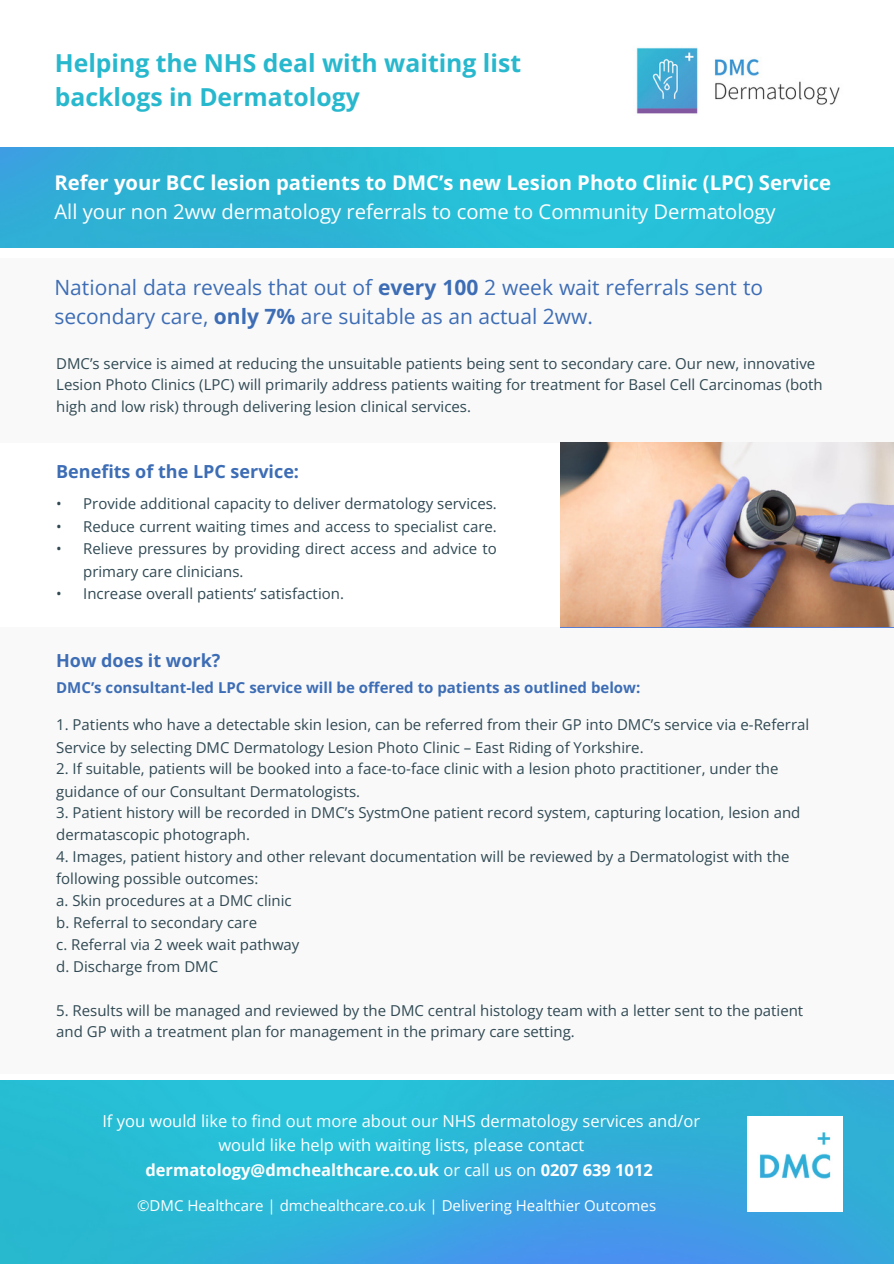
<style>
.page{position:relative;width:894px;height:1264px;background:#fff}
.page>*{position:absolute;margin:0;border:0;box-sizing:border-box;transform-origin:0 0}
.t1{font:700 24.75px/33.8px "Open Sans";color:#28b8ce}
.t2{font:21px/28.2px "Open Sans";color:#3d6db5}
.t3{font:700 20.25px/29.2px "Open Sans";color:#fff}
.t4{font:700 18px "Open Sans";color:#3d6db5}
.t5{font:16.5px/24.8px "Open Sans";color:#fff;text-align:center}
.t6{font:15px/22.5px "Open Sans";color:#304953;text-align:justify}
.t7{font:700 15px "Open Sans";color:#3d6db5}
.t8{font:15px "Open Sans";color:#fff}
.s1{font-weight:400}
.s2{font-weight:700}
</style>
<div class="page">
<div style="left:0;top:258px;width:893px;height:184px;background:#f9f9f9"></div>
<div style="left:0;top:627px;width:893px;height:445px;background:#f9f9f9"></div>
<img style="left:560px;top:442px;width:333px;height:184px">
<img style="left:0;top:1080px;width:893px;height:183px">
<img style="left:747px;top:1116px;width:94px;height:94px">
<img style="left:0;top:147px;width:893px;height:100px">
<img style="left:636px;top:47px;width:204px;height:67px">
<p class="t1" style="left:55px;top:46px;width:467px">Helping the NHS deal with waiting list backlogs in Dermatology</p>
<p class="t3" style="left:54px;top:167px;width:778px">Refer your BCC lesion patients to DMC’s new Lesion Photo Clinic (LPC) Service<br><span class="s1">All your non 2ww dermatology referrals to come to Community Dermatology</span></p>
<p class="t2" style="left:54px;top:273px;width:710px">National data reveals that out of <span class="s2">every 100</span> 2 week wait referrals sent to secondary care, <span class="s2">only 7%</span> are suitable as an actual 2ww.</p>
<p class="t6" style="left:56px;top:352px;width:768px;line-height:21.3px;text-align:left">DMC’s service is aimed at reducing the unsuitable patients being sent to secondary care. Our new, innovative<br>Lesion Photo Clinics (LPC) will primarily address patients waiting for treatment for Basel Cell Carcinomas (both high and low risk) through delivering lesion clinical services.</p>
<h2 class="t4" style="left:56px;top:459px;width:244px">Benefits of the LPC service:</h2>
<h2 class="t6" style="left:56px;top:492px;width:7px">• • •</h2>
<h3 class="t6" style="left:83px;top:492px;width:415px">Provide additional capacity to deliver dermatology services.<br>Reduce current waiting times and access to specialist care.<br>Relieve pressures by providing direct access and advice to primary care clinicians.</h3>
<p class="t6" style="left:83px;top:582px;width:262px">Increase overall patients’ satisfaction.</p>
<p class="t6" style="left:56px;top:582px;width:7px">•</p>
<p class="t4" style="left:56px;top:647px;width:166px">How does it work?</p>
<p class="t7" style="left:56px;top:677px;width:585px">DMC’s consultant-led LPC service will be offered to patients as outlined below:</p>
<p class="t6" style="left:56px;top:713px;width:754px">1. Patients who have a detectable skin lesion, can be referred from their GP into DMC’s service via e-Referral</p>
<p class="t6" style="left:56px;top:735px;width:588px">Service by selecting DMC Dermatology Lesion Photo Clinic – East Riding of Yorkshire.</p>
<p class="t6" style="left:56px;top:757px;width:723px">2. If suitable, patients will be booked into a face-to-face clinic with a lesion photo practitioner, under the</p>
<h3 class="t6" style="left:56px;top:779px;width:305px">guidance of our Consultant Dermatologists.</h3>
<p class="t6" style="left:56px;top:800px;width:745px">3. Patient history will be recorded in DMC’s SystmOne patient record system, capturing location, lesion and</p>
<p class="t6" style="left:56px;top:823px;width:195px">dermatascopic photograph.</p>
<p class="t6" style="left:56px;top:844px;width:734px">4. Images, patient history and other relevant documentation will be reviewed by a Dermatologist with the</p>
<p class="t6" style="left:56px;top:867px;width:203px">following possible outcomes:</p>
<p class="t6" style="left:56px;top:888px;width:237px">a. Skin procedures at a DMC clinic</p>
<p class="t6" style="left:56px;top:911px;width:202px">b. Referral to secondary care</p>
<p class="t6" style="left:56px;top:932px;width:245px">c. Referral via 2 week wait pathway</p>
<p class="t6" style="left:56px;top:955px;width:163px">d. Discharge from DMC</p>
<p class="t6" style="left:56px;top:998px;width:748px">5. Results will be managed and reviewed by the DMC central histology team with a letter sent to the patient</p>
<p class="t6" style="left:56px;top:1020px;width:520px">and GP with a treatment plan for management in the primary care setting.</p>
<p class="t5" style="left:102px;top:1107px;width:599px">If you would like to find out more about our NHS dermatology services and/or would like help with waiting lists, please contact <span class="s2">dermatology@dmchealthcare.co.uk</span> or call us on <span class="s2">0207 639 1012</span></p>
<p class="t8" style="left:137px;top:1194px;width:520px">©DMC Healthcare | dmchealthcare.co.uk | Delivering Healthier Outcomes</p>
</div>
